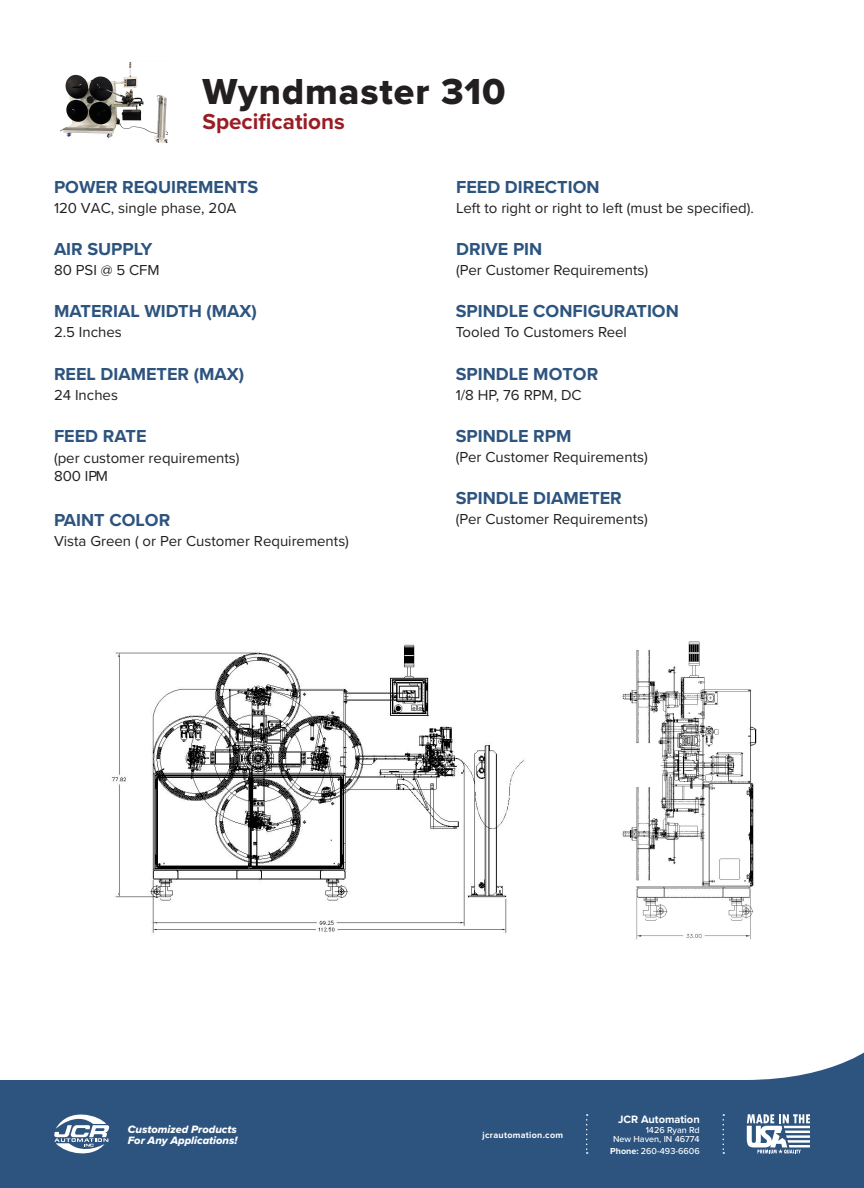
<style>
.page{position:relative;width:864px;height:1188px;background:#fff}
.page>*{position:absolute;margin:0;border:0;box-sizing:border-box;transform-origin:0 0}
.t1{font:37.5px "Proxima Nova Extrabld";letter-spacing:.025em;color:#231f20}
.t2{font:700 22.5px "Proxima Nova";color:#9a1d25}
.t3{font:700 18px "Proxima Nova";color:#2d547f}
.t4{font:15px/18.3px "Proxima Nova";color:#231f20}
.t5{font:11.1px/10.4px "Proxima Nova Extrabld It";color:#fff}
.t6{font:700 11.1px "Proxima Nova";color:#fff}
.t7{font:500 9px/9px "Proxima Nova";color:#fff;text-align:right}
.t8{font:700 9px "Proxima Nova";letter-spacing:.03em;color:#fff}
.s1{font-weight:700}
</style>
<div class="page">
<svg style="left:0;top:1052px;width:864px;height:136px;fill:#2d547f"></svg>
<svg style="left:747px;top:1114px;width:63px;height:40px"></svg>
<svg style="left:54px;top:1114px;width:55px;height:40px"></svg>
<svg style="left:723px;top:1114px;width:1px;height:40px"></svg>
<svg style="left:586px;top:1114px;width:2px;height:40px"></svg>
<img style="left:61px;top:62px;width:106px;height:81px">
<img style="left:110px;top:644px;width:414px;height:289px">
<img style="left:622px;top:641px;width:135px;height:299px">
<p class="t1" style="left:202px;top:64px;width:305px">Wyndmaster 310</p>
<p class="t2" style="left:202px;top:105px;width:144px">Specifications</p>
<p class="t3" style="left:54px;top:173px;width:206px">POWER REQUIREMENTS</p>
<p class="t4" style="left:54px;top:198px;width:184px">120 VAC, single phase, 20A</p>
<p class="t3" style="left:54px;top:236px;width:100px">AIR SUPPLY</p>
<p class="t4" style="left:54px;top:261px;width:107px">80 PSI @ 5 CFM</p>
<p class="t3" style="left:54px;top:298px;width:204px">MATERIAL WIDTH (MAX)</p>
<p class="t4" style="left:54px;top:323px;width:69px">2.5 Inches</p>
<p class="t3" style="left:54px;top:360px;width:192px">REEL DIAMETER (MAX)</p>
<p class="t4" style="left:54px;top:385px;width:66px">24 Inches</p>
<p class="t3" style="left:54px;top:423px;width:94px">FEED RATE</p>
<p class="t4" style="left:54px;top:448px;width:187px">(per customer requirements)<br>800 IPM</p>
<p class="t3" style="left:54px;top:507px;width:118px">PAINT COLOR</p>
<p class="t4" style="left:54px;top:532px;width:297px">Vista Green ( or Per Customer Requirements)</p>
<p class="t3" style="left:456px;top:173px;width:145px">FEED DIRECTION</p>
<p class="t4" style="left:456px;top:198px;width:299px">Left to right or right to left (must be specified).</p>
<p class="t3" style="left:456px;top:236px;width:88px">DRIVE PIN</p>
<p class="t4" style="left:456px;top:260px;width:194px">(Per Customer Requirements)</p>
<p class="t3" style="left:456px;top:298px;width:225px">SPINDLE CONFIGURATION</p>
<p class="t4" style="left:456px;top:323px;width:173px">Tooled To Customers Reel</p>
<p class="t3" style="left:456px;top:360px;width:144px">SPINDLE MOTOR</p>
<p class="t4" style="left:456px;top:385px;width:127px">1/8 HP, 76 RPM, DC</p>
<p class="t3" style="left:456px;top:422px;width:117px">SPINDLE RPM</p>
<p class="t4" style="left:456px;top:447px;width:194px">(Per Customer Requirements)</p>
<p class="t3" style="left:456px;top:485px;width:168px">SPINDLE DIAMETER</p>
<p class="t4" style="left:456px;top:510px;width:194px">(Per Customer Requirements)</p>
<p class="t6" style="left:618px;top:1111px;width:83px">JCR Automation</p>
<p class="t7" style="left:610px;top:1146px;width:91px"><span class="s1">Phone:</span> 260-493-6606</p>
<p class="t5" style="left:128px;top:1124px;width:111px">Customized Products<br>For Any Applications!</p>
<p class="t7" style="left:613px;top:1125px;width:88px">1426 Ryan Rd<br>New Haven, IN 46774</p>
<p class="t8" style="left:483px;top:1128px;width:82px">jcrautomation.com</p>
</div>
